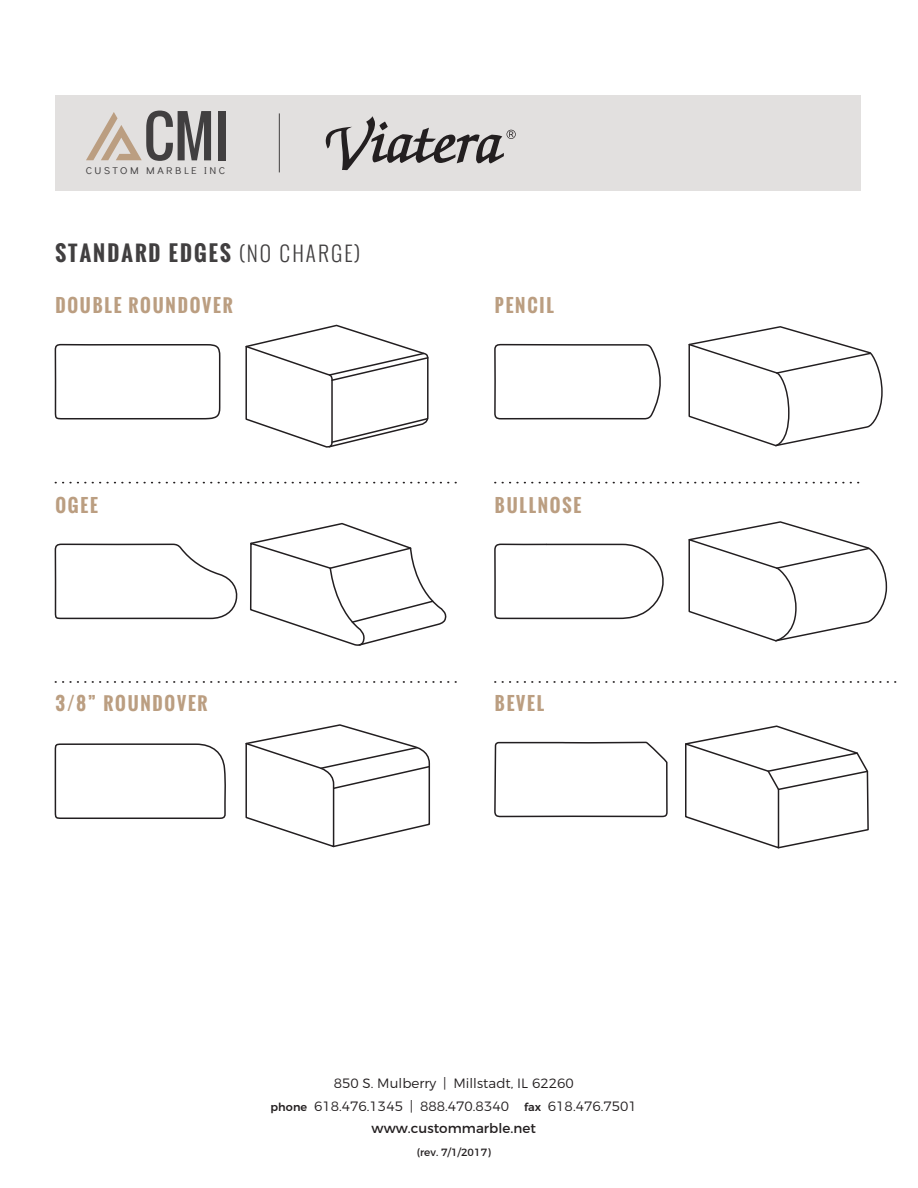
<style>
.page{position:relative;width:918px;height:1188px;background:#fff}
.page>*{position:absolute;margin:0;border:0;box-sizing:border-box;transform-origin:0 0}
.t1{font:56.4px "Oswald";color:#413f40}
.t2{font:700 21px "Oswald";letter-spacing:.1em;color:#413f40}
.t3{font:700 18px "Oswald";letter-spacing:.1em;color:#bb9e81}
.t4{font:300 13.5px/22.5px "Montserrat";letter-spacing:.005em;color:#231f20;text-align:center}
.t5{font:10.5px "Montserrat";letter-spacing:.005em;color:#231f20}
.t6{font:9.9px "Didact Gothic";letter-spacing:.23em;color:#413f40;scale:1.11 1}
.s1{font-weight:300}
.s2{font-weight:500;font-size:11.25px}
.s3{font-weight:400}
</style>
<div class="page">
<svg style="left:239px;top:482px;width:218px;height:1px"></svg>
<svg style="left:55px;top:681px;width:402px;height:2px"></svg>
<svg style="left:665px;top:681px;width:232px;height:2px"></svg>
<svg style="left:672px;top:482px;width:188px;height:1px"></svg>
<svg style="left:245px;top:324px;width:184px;height:124px"></svg>
<svg style="left:250px;top:522px;width:197px;height:124px"></svg>
<svg style="left:245px;top:724px;width:186px;height:124px"></svg>
<svg style="left:685px;top:725px;width:184px;height:124px"></svg>
<svg style="left:688px;top:521px;width:200px;height:121px"></svg>
<svg style="left:688px;top:326px;width:195px;height:121px"></svg>
<svg style="left:54px;top:743px;width:172px;height:76px"></svg>
<svg style="left:494px;top:343px;width:173px;height:277px"></svg>
<svg style="left:54px;top:343px;width:184px;height:277px"></svg>
<svg style="left:494px;top:741px;width:174px;height:77px"></svg>
<div style="left:55px;top:95px;width:806px;height:96px;background:#e2e0df"></div>
<hr style="left:279px;top:113px;width:1px;height:59px;background:#413f40">
<svg style="left:86px;top:112px;width:56px;height:48px"></svg>
<svg style="left:326px;top:116px;width:190px;height:54px"></svg>
<h1 class="t1" style="left:144px;top:94px;width:87px">CMI</h1>
<p class="t6" style="left:86px;top:163px;width:127px">CUSTOM MARBLE INC</p>
<h2 class="t2" style="left:55px;top:237px;width:306px">STANDARD EDGES <span class="s1">(NO CHARGE)</span></h2>
<h3 class="t3" style="left:55px;top:292px;width:179px">DOUBLE ROUNDOVER</h3>
<h3 class="t3" style="left:495px;top:292px;width:60px">PENCIL</h3>
<h3 class="t3" style="left:55px;top:492px;width:44px">OGEE</h3>
<h3 class="t3" style="left:495px;top:492px;width:88px">BULLNOSE</h3>
<h3 class="t3" style="left:55px;top:690px;width:154px">3/8” ROUNDOVER</h3>
<h3 class="t3" style="left:495px;top:690px;width:51px">BEVEL</h3>
<p class="t4" style="left:271px;top:1072px;width:368px">850 S. Mulberry | Millstadt, IL 62260<br><span class="s2">phone</span> 618.476.1345 | 888.470.8340 <span class="s2">fax</span> 618.476.7501 <span class="s3">www.custommarble.net</span></p>
<p class="t5" style="left:417px;top:1146px;width:76px">(rev. 7/1/2017)</p>
</div>
